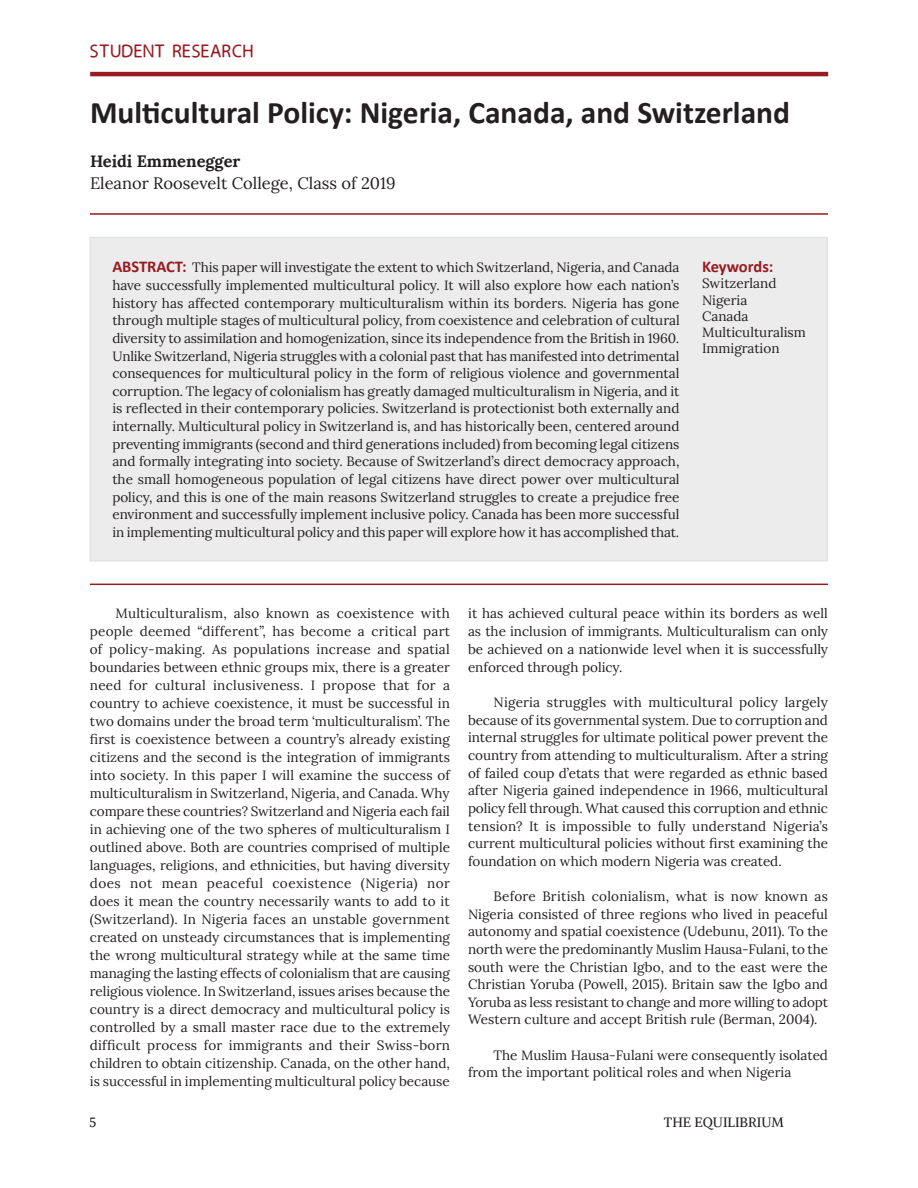
<style>
.page{position:relative;width:918px;height:1188px;background:#fff}
.page>*{position:absolute;margin:0;border:0;box-sizing:border-box;transform-origin:0 0}
.Paper_Title{font:700 31.5px "Calibri";color:#231f20}
.t1{font:16.5px "Lora";color:#231f20}
.t2{font:700 16.5px "Lora";color:#231f20}
.Label{font:700 16.5px "Calibri";letter-spacing:-.01em;color:#971b20}
.Paragraphs{font:13.5px/18px "Lora";color:#231f20;text-align:justify}
.t3{font:13.5px "Alike";color:#231f20}
.t4{font:13.5px "Liquide";color:#971b20}
.s1{font-family:"Calibri";font-weight:700;font-size:16.5px;color:#971b20}
</style>
<div class="page">
<div style="left:89px;top:237px;width:739px;height:325px;background:#e8e8e8"></div>
<hr style="left:90px;top:213px;width:738px;height:2px;background:#971b20">
<hr style="left:90px;top:584px;width:738px;height:1px;background:#971b20">
<hr style="left:90px;top:72px;width:738px;height:4px;background:#971b20">
<p class="t4" style="left:89px;top:44px;width:166px">STUDENT RESEARCH</p>
<p class="Paper_Title" style="left:90px;top:92px;width:702px">Multicultural Policy: Nigeria, Canada, and Switzerland</p>
<p class="t2" style="left:90px;top:147px;width:152px">Heidi Emmenegger</p>
<p class="t1" style="left:90px;top:170px;width:307px">Eleanor Roosevelt College, Class of 2019</p>
<p class="Paragraphs" style="left:112px;top:258px;width:569px"><span class="s1">ABSTRACT:</span> This paper will investigate the extent to which Switzerland, Nigeria, and Canada have successfully implemented multicultural policy. It will also explore how each nation’s history has affected contemporary multiculturalism within its borders. Nigeria has gone through multiple stages of multicultural policy, from coexistence and celebration of cultural diversity to assimilation and homogenization, since its independence from the British in 1960.<br>Unlike Switzerland, Nigeria struggles with a colonial past that has manifested into detrimental consequences for multicultural policy in the form of religious violence and governmental corruption. The legacy of colonialism has greatly damaged multiculturalism in Nigeria, and it is reflected in their contemporary policies. Switzerland is protectionist both externally and internally. Multicultural policy in Switzerland is, and has historically been, centered around preventing immigrants (second and third generations included) from becoming legal citizens and formally integrating into society. Because of Switzerland’s direct democracy approach, the small homogeneous population of legal citizens have direct power over multicultural policy, and this is one of the main reasons Switzerland struggles to create a prejudice free environment and successfully implement inclusive policy. Canada has been more successful in implementing multicultural policy and this paper will explore how it has accomplished that.</p>
<p class="Label" style="left:702px;top:256px;width:73px">Keywords:</p>
<p class="Paragraphs" style="left:702px;top:274px;width:76px">Switzerland</p>
<p class="Paragraphs" style="left:702px;top:290px;width:47px">Nigeria</p>
<p class="Paragraphs" style="left:702px;top:306px;width:48px">Canada</p>
<p class="Paragraphs" style="left:702px;top:322px;width:105px">Multiculturalism</p>
<p class="Paragraphs" style="left:702px;top:338px;width:79px">Immigration</p>
<p class="Paragraphs" style="left:90px;top:603px;width:362px;text-indent:26px">Multiculturalism, also known as coexistence with people deemed “different”, has become a critical part of policy-making. As populations increase and spatial boundaries between ethnic groups mix, there is a greater need for cultural inclusiveness. I propose that for a country to achieve coexistence, it must be successful in two domains under the broad term ‘multiculturalism’. The first is coexistence between a country’s already existing citizens and the second is the integration of immigrants into society. In this paper I will examine the success of multiculturalism in Switzerland, Nigeria, and Canada. Why compare these countries? Switzerland and Nigeria each fail in achieving one of the two spheres of multiculturalism I outlined above. Both are countries comprised of multiple languages, religions, and ethnicities, but having diversity does not mean peaceful coexistence (Nigeria) nor does it mean the country necessarily wants to add to it (Switzerland). In Nigeria faces an unstable government created on unsteady circumstances that is implementing the wrong multicultural strategy while at the same time managing the lasting effects of colonialism that are causing religious violence. In Switzerland, issues arises because the country is a direct democracy and multicultural policy is controlled by a small master race due to the extremely difficult process for immigrants and their Swiss-born children to obtain citizenship. Canada, on the other hand, is successful in implementing multicultural policy because</p>
<p class="Paragraphs" style="left:468px;top:603px;width:362px">it has achieved cultural peace within its borders as well as the inclusion of immigrants. Multiculturalism can only be achieved on a nationwide level when it is successfully enforced through policy.</p>
<p class="Paragraphs" style="left:468px;top:693px;width:362px;text-indent:26px">Nigeria struggles with multicultural policy largely because of its governmental system. Due to corruption and internal struggles for ultimate political power prevent the country from attending to multiculturalism. After a string of failed coup d’etats that were regarded as ethnic based after Nigeria gained independence in 1966, multicultural policy fell through. What caused this corruption and ethnic tension? It is impossible to fully understand Nigeria’s current multicultural policies without first examining the foundation on which modern Nigeria was created.</p>
<p class="Paragraphs" style="left:468px;top:887px;width:362px;line-height:17.5px;text-indent:26px">Before British colonialism, what is now known as Nigeria consisted of three regions who lived in peaceful autonomy and spatial coexistence (Udebunu, 2011). To the north were the predominantly Muslim Hausa-Fulani, to the south were the Christian Igbo, and to the east were the Christian Yoruba (Powell, 2015). Britain saw the Igbo and Yoruba as less resistant to change and more willing to adopt Western culture and accept British rule (Berman, 2004).</p>
<p class="Paragraphs" style="left:468px;top:1045px;width:362px;text-indent:26px">The Muslim Hausa-Fulani were consequently isolated from the important political roles and when Nigeria</p>
<p class="t3" style="left:89px;top:1114px;width:8px">5</p>
<p class="t3" style="left:664px;top:1114px;width:121px">THE EQUILIBRIUM</p>
</div>
